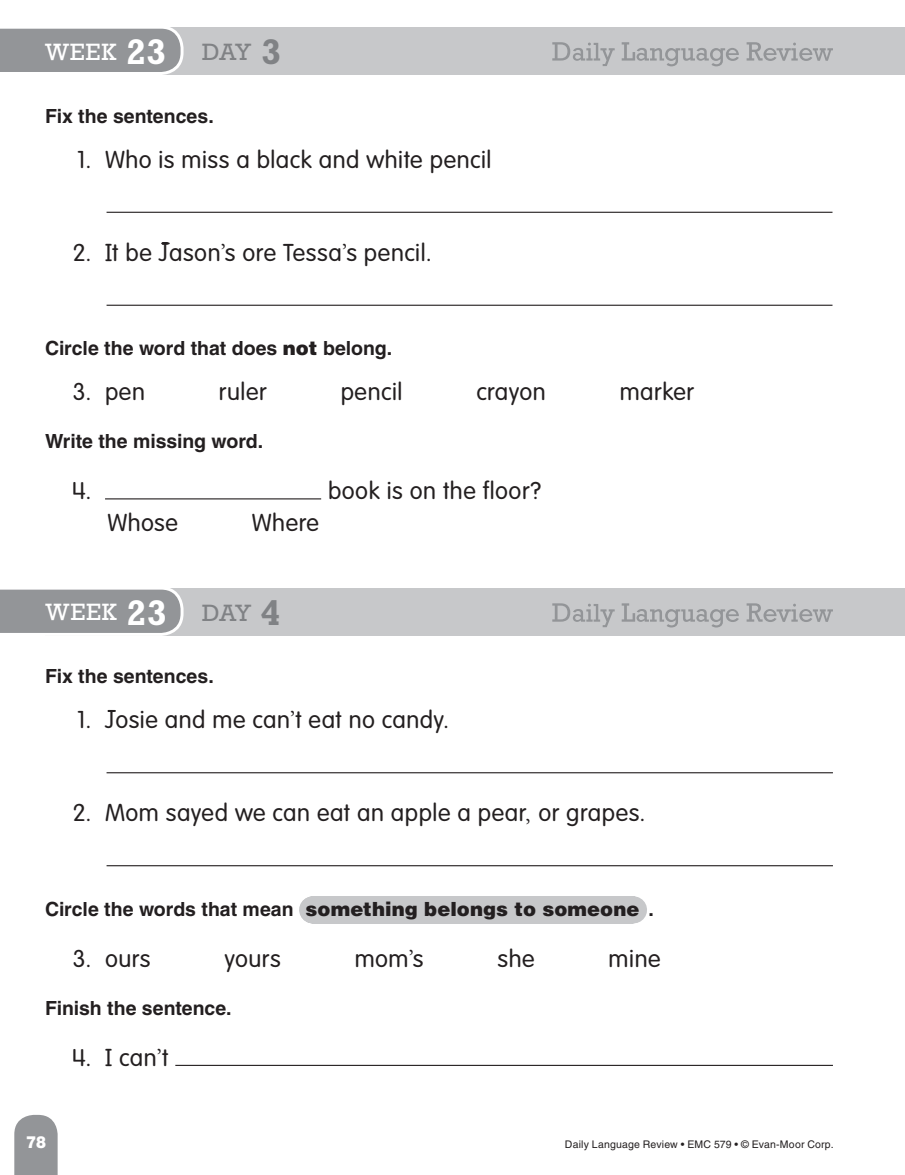
<style>
.page{position:relative;width:905px;height:1175px;background:#fff}
.page>*{position:absolute;margin:0;border:0;box-sizing:border-box;transform-origin:0 0}
.t1{font:300 24px "Em VAG Rounded Standard";letter-spacing:.02em;color:#231f20}
.t2{font:24px "Rockwell Std";letter-spacing:.035em;color:#fff}
.t3{font:24px "Rockwell Std";letter-spacing:-.025em;color:#808285}
.t4{font:700 19.5px "Helvetica LT Std";letter-spacing:-.005em;color:#231f20}
.t5{font:900 19.5px "Helvetica LT Std";letter-spacing:.005em;color:#231f20}
.t6{font:900 16.5px "Helvetica LT Std";color:#fff;scale:.9 1}
.t7{font:10.5px "Helvetica LT Std";letter-spacing:.015em;color:#231f20}
.s1{font-weight:700;font-size:36px}
.s2{font-weight:900}
.s3{font-weight:700}
</style>
<div class="page">
<svg style="left:14px;top:1114px;width:44px;height:60px;background:#9c9ea1"></svg>
<div style="left:44px;top:27px;width:860px;height:47px;background:#c7c8ca"></div>
<div style="left:46px;top:588px;width:858px;height:48px;background:#c7c8ca"></div>
<svg style="left:0;top:27px;width:183px;height:48px;background:#9fa1a4"></svg>
<svg style="left:0;top:588px;width:183px;height:48px;background:#9fa1a4"></svg>
<svg style="left:552px;top:42px;width:281px;height:24px"></svg>
<svg style="left:552px;top:603px;width:281px;height:24px"></svg>
<hr style="left:106px;top:772px;width:726px;height:1px;background:#231f20">
<hr style="left:106px;top:865px;width:726px;height:1px;background:#231f20">
<div style="left:312px;top:896px;width:321px;height:27px;background:#c7c8ca"></div>
<svg style="left:108px;top:710px;width:7px;height:2px"></svg>
<hr style="left:175px;top:1064px;width:658px;height:2px;background:#231f20">
<hr style="left:106px;top:212px;width:726px;height:1px;background:#231f20">
<hr style="left:106px;top:305px;width:726px;height:1px;background:#231f20">
<svg style="left:162px;top:242px;width:7px;height:2px"></svg>
<hr style="left:105px;top:498px;width:216px;height:1px;background:#231f20">
<p class="t2" style="left:45px;top:38px;width:123px">WEEK <span class="s1">23</span></p>
<p class="t3" style="left:202px;top:38px;width:80px">DAY <span class="s1">3</span></p>
<p class="t4" style="left:45px;top:104px;width:170px">Fix the sentences.</p>
<p class="t1" style="left:77px;top:146px;width:415px">1. Who is miss a black and white pencil</p>
<p class="t1" style="left:73px;top:239px;width:360px">2. It be Jason's ore Tessa's pencil.</p>
<p class="t4" style="left:45px;top:336px;width:349px">Circle the word that does <span class="s2">not</span> belong.</p>
<p class="t1" style="left:73px;top:378px;width:74px">3. pen</p>
<p class="t1" style="left:219px;top:378px;width:49px">ruler</p>
<p class="t1" style="left:340px;top:378px;width:63px">pencil</p>
<p class="t1" style="left:476px;top:378px;width:71px">crayon</p>
<p class="t1" style="left:619px;top:378px;width:76px">marker</p>
<p class="t4" style="left:45px;top:429px;width:220px">Write the missing word.</p>
<p class="t1" style="left:72px;top:477px;width:21px">4.</p>
<p class="t1" style="left:328px;top:477px;width:214px">book is on the floor?</p>
<p class="t1" style="left:107px;top:509px;width:72px">Whose</p>
<p class="t1" style="left:252px;top:509px;width:69px">Where</p>
<p class="t2" style="left:45px;top:598px;width:123px">WEEK <span class="s1">23</span></p>
<p class="t3" style="left:202px;top:599px;width:80px">DAY <span class="s1">4</span></p>
<p class="t4" style="left:45px;top:664px;width:170px">Fix the sentences.</p>
<p class="t1" style="left:77px;top:706px;width:373px">1. Josie and me can't eat no candy.</p>
<p class="t1" style="left:73px;top:799px;width:574px">2. Mom sayed we can eat an apple a pear, or grapes.</p>
<p class="t5" style="left:45px;top:896px;width:610px"><span class="s3">Circle the words that mean</span> something belongs to someone <span class="s3">.</span></p>
<p class="t1" style="left:73px;top:944px;width:79px">3. ours</p>
<p class="t1" style="left:224px;top:944px;width:58px">yours</p>
<p class="t1" style="left:354px;top:944px;width:70px">mom's</p>
<p class="t1" style="left:497px;top:944px;width:39px">she</p>
<p class="t1" style="left:608px;top:944px;width:53px">mine</p>
<p class="t4" style="left:45px;top:996px;width:188px">Finish the sentence.</p>
<p class="t1" style="left:72px;top:1043px;width:97px">4. I can't</p>
<p class="t6" style="left:26px;top:1131px;width:23px">78</p>
<p class="t7" style="left:565px;top:1138px;width:270px">Daily Language Review • EMC 579 • © Evan-Moor Corp.</p>
</div>
